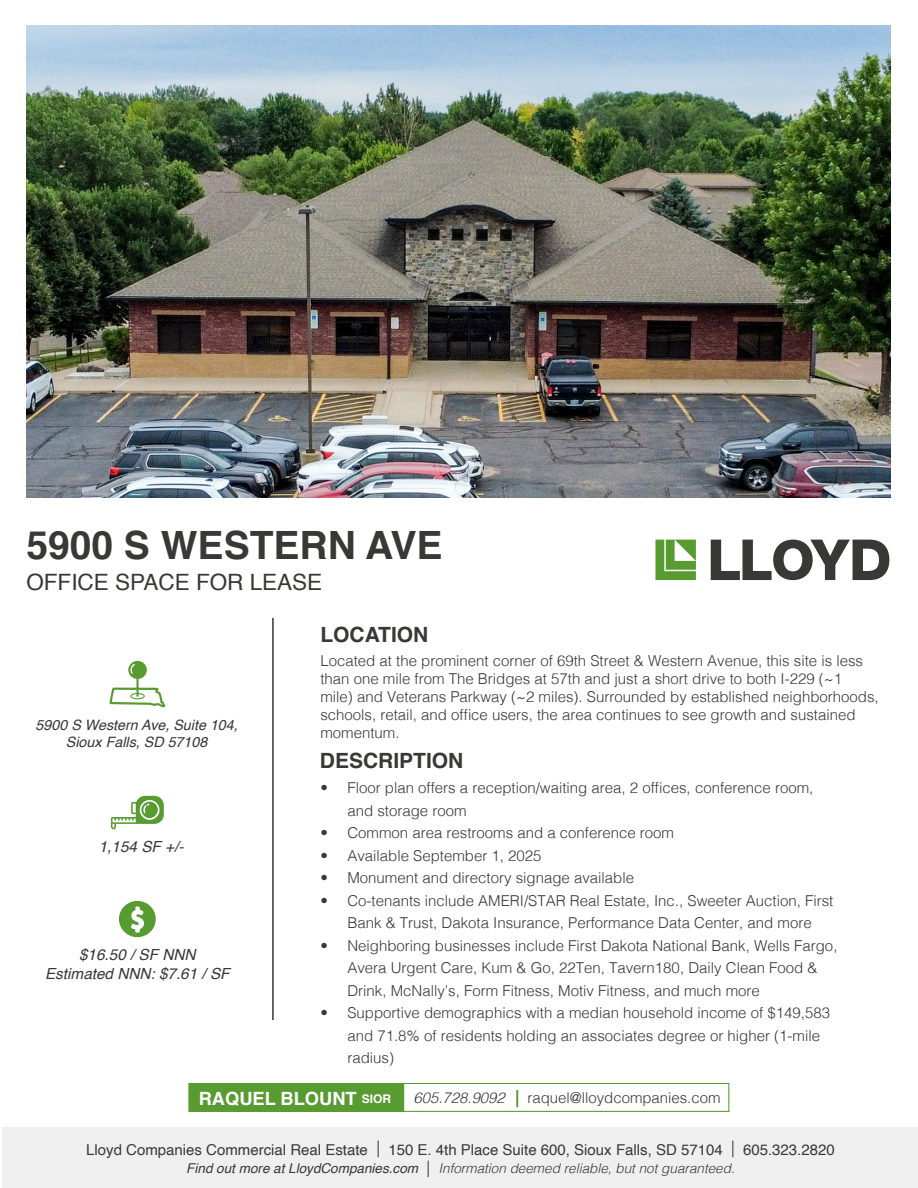
<style>
.page{position:relative;width:918px;height:1188px;background:#fff}
.page>*{position:absolute;margin:0;border:0;box-sizing:border-box;transform-origin:0 0}
.t1{font:700 39px "Helvetica";color:#383935}
.t2{font:22.5px "Helvetica";color:#383935}
.t3{font:700 21px "Helvetica";color:#383935}
.t4{font:700 18.3px "Helvetica";color:#fff}
.t5{font:italic 15.3px "Helvetica";color:#383935}
.t6{font:300 15px/22.5px "Helvetica";color:#383935}
.t7{font:15px "Helvetica";color:#373a36}
.t8{font:italic 14.25px "Helvetica";color:#383935}
.t9{font:italic 300 13.5px "Helvetica";color:#373a36}
.s1{font-size:12px}
.s2{font-style:italic}
.s3{font-style:italic;color:#589b31}
.s4{font-weight:300;font-size:16.5px}
.s5{font-weight:400}
.s6{font-style:normal;font-size:16.5px}
</style>
<div class="page">
<img style="left:26px;top:26px;width:864px;height:472px">
<svg style="left:111px;top:796px;width:53px;height:33px"></svg>
<svg style="left:119px;top:901px;width:37px;height:36px"></svg>
<svg style="left:109px;top:661px;width:56px;height:46px"></svg>
<svg style="left:655px;top:540px;width:41px;height:40px;background:#7aaf5b"></svg>
<svg style="left:711px;top:540px;width:178px;height:40px"></svg>
<hr style="left:272px;top:618px;width:2px;height:402px;background:#383935">
<div style="left:189px;top:1083px;width:540px;height:29px;border:1px solid #589b31"></div>
<div style="left:189px;top:1083px;width:215px;height:29px;background:#589b31"></div>
<div style="left:2px;top:1127px;width:916px;height:61px;background:#efefef"></div>
<p class="t1" style="left:26px;top:514px;width:418px">5900 S WESTERN AVE</p>
<p class="t2" style="left:26px;top:565px;width:297px">OFFICE SPACE FOR LEASE</p>
<p class="t8" style="left:36px;top:714px;width:204px">5900 S Western Ave, Suite 104,</p>
<p class="t8" style="left:66px;top:731px;width:143px">Sioux Falls, SD 57108</p>
<p class="t5" style="left:99px;top:835px;width:86px">1,154 SF +/-</p>
<p class="t5" style="left:79px;top:943px;width:118px">$16.50 / SF NNN</p>
<p class="t5" style="left:45px;top:961px;width:186px">Estimated NNN: $7.61 / SF</p>
<p class="t3" style="left:320px;top:617px;width:110px">LOCATION</p>
<p class="t6" style="left:320px;top:651px;width:560px;line-height:18px">Located at the prominent corner of 69th Street &amp; Western Avenue, this site is less than one mile from The Bridges at 57th and just a short drive to both I-229 (~1<br>mile) and Veterans Parkway (~2 miles). Surrounded by established neighborhoods, schools, retail, and office users, the area continues to see growth and sustained momentum.</p>
<p class="t3" style="left:320px;top:743px;width:145px">DESCRIPTION</p>
<p class="t6" style="left:347px;top:776px;width:468px;text-indent:-27px">• Floor plan offers a reception/waiting area, 2 offices, conference room, and storage room</p>
<p class="t6" style="left:320px;top:821px;width:355px">• Common area restrooms and a conference room</p>
<p class="t6" style="left:320px;top:843px;width:223px">• Available September 1, 2025</p>
<p class="t6" style="left:320px;top:866px;width:315px">• Monument and directory signage available</p>
<p class="t6" style="left:320px;top:888px;width:515px;text-align:center">• Co-tenants include AMERI/STAR Real Estate, Inc., Sweeter Auction, First<br>Bank &amp; Trust, Dakota Insurance, Performance Data Center, and more</p>
<p class="t6" style="left:347px;top:933px;width:492px;text-indent:-27px">• Neighboring businesses include First Dakota National Bank, Wells Fargo,<br>Avera Urgent Care, Kum &amp; Go, 22Ten, Tavern180, Daily Clean Food &amp;<br>Drink, McNally’s, Form Fitness, Motiv Fitness, and much more</p>
<p class="t6" style="left:347px;top:1001px;width:484px;text-indent:-27px">• Supportive demographics with a median household income of $149,583 and 71.8% of residents holding an associates degree or higher (1-mile radius)</p>
<p class="t4" style="left:199px;top:1083px;width:194px">RAQUEL BLOUNT <span class="s1">SIOR</span></p>
<p class="t6" style="left:414px;top:1085px;width:309px"><span class="s2">605.728.9092</span> <span class="s3">|</span> raquel@lloydcompanies.com</p>
<p class="t7" style="left:86px;top:1138px;width:750px">Lloyd Companies Commercial Real Estate <span class="s4">|</span> 150 E. 4th Place Suite 600, Sioux Falls, SD 57104 <span class="s4">|</span> 605.323.2820</p>
<p class="t9" style="left:186px;top:1156px;width:550px"><span class="s5">Find out more at LloydCompanies.com</span> <span class="s6">|</span> Information deemed reliable, but not guaranteed.</p>
</div>
